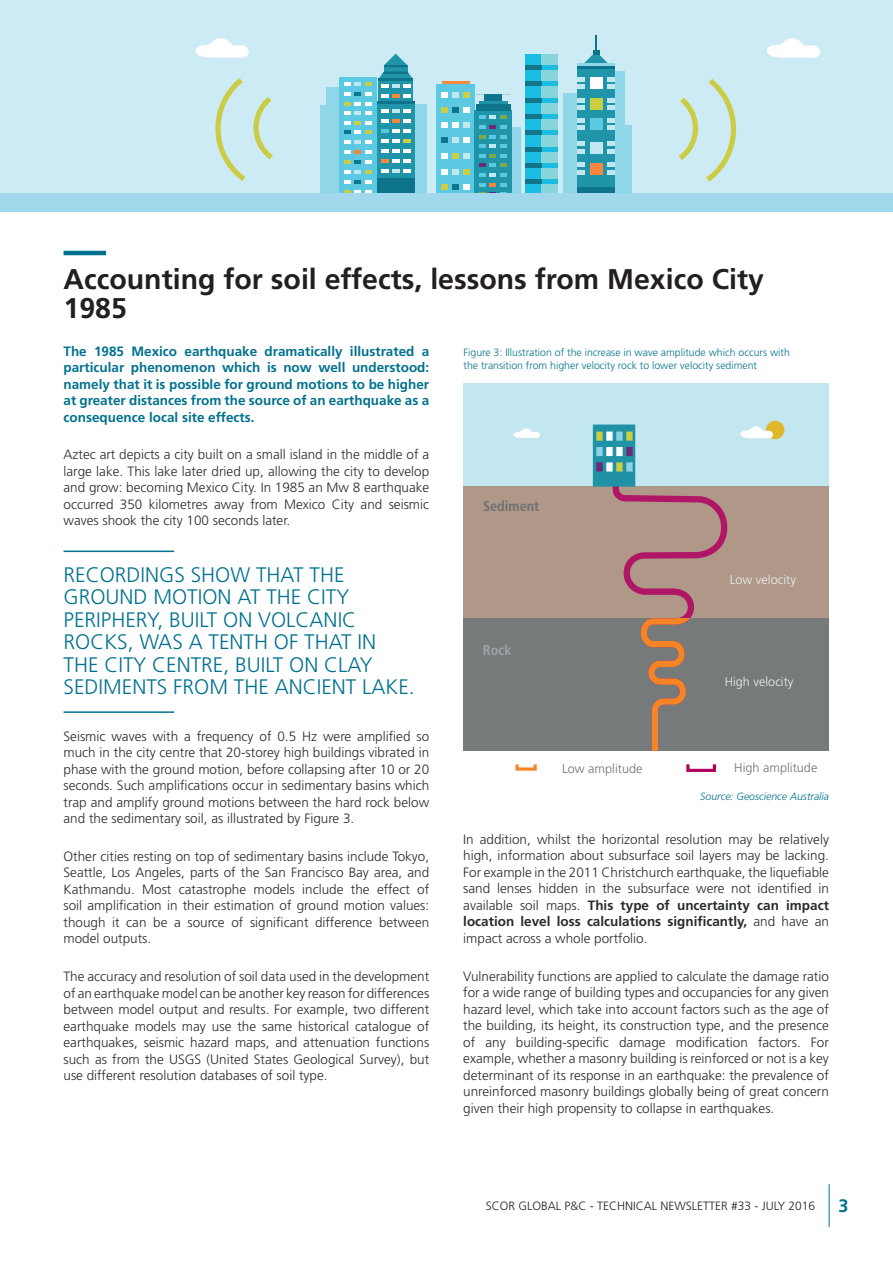
<style>
.page{position:relative;width:893px;height:1263px;background:#fff}
.page>*{position:absolute;margin:0;border:0;box-sizing:border-box;transform-origin:0 0}
.T2-A{font:700 28.5px/28.5px "Frutiger LT Std";color:#231f20}
.CITATIONS{font:300 21px/22.5px "Frutiger LT Std";color:#00718e}
.T2-A-2{font:700 18px "Frutiger LT Std";color:#00718e}
.t1{font:700 condensed 14.25px "Frutiger LT Std";color:#6f7073}
.t2{font:700 condensed 14.25px "Frutiger LT Std";color:#a2a3a7}
.TEXT_COURANT_NOIR_JU{font:300 13.5px/16.5px "Frutiger LT Std";color:#282b2c;text-align:justify}
.TEXT_COURANT_BLEU_GR{font:700 13.5px/16.5px "Frutiger LT Std";color:#00718e;text-align:justify}
.t3{font:300 12.6px "Frutiger LT Std";color:#717074}
.t4{font:300 12.6px "Frutiger LT Std";color:#eef0ef}
.t5{font:300 12px "Frutiger LT Std";color:#231f20}
.TXT_LEGENDE_BLANC{font:300 10.5px/13.5px "Frutiger LT Std";color:#00718e}
.TXT_LEGENDE_BLANC-2{font:italic 300 10.5px "Frutiger LT Std";color:#00718e}
.s1{font-weight:700}
</style>
<div class="page">
<div style="left:0;top:0;width:893px;height:212px;background:#ccebf4"></div>
<div style="left:0;top:193px;width:893px;height:19px;background:#a1d8eb"></div>
<svg style="left:195px;top:35px;width:625px;height:158px"></svg>
<hr style="left:64px;top:251px;width:42px;height:4px;background:#00718e">
<hr style="left:64px;top:551px;width:110px;height:1px;background:#00718e">
<hr style="left:64px;top:711px;width:110px;height:2px;background:#00718e">
<div style="left:463px;top:383px;width:366px;height:104px;background:#c3e7f1"></div>
<div style="left:463px;top:486px;width:366px;height:265px;background:#767a7b"></div>
<div style="left:463px;top:486px;width:366px;height:132px;background:#b09888"></div>
<div style="left:766px;top:421px;width:18px;height:18px;background:#e1b82a;border-radius:50%"></div>
<svg style="left:740px;top:426px;width:33px;height:12px"></svg>
<svg style="left:514px;top:428px;width:26px;height:10px"></svg>
<svg style="left:613px;top:482px;width:114px;height:136px"></svg>
<svg style="left:640px;top:618px;width:50px;height:133px"></svg>
<div style="left:515px;top:763px;width:22px;height:8px;border:3px solid #f58427"></div>
<div style="left:686px;top:763px;width:30px;height:9px;border:3px solid #b1015c"></div>
<div style="left:593px;top:424px;width:42px;height:63px;background:#1f92a5"></div>
<div style="left:626px;top:431px;width:7px;height:10px;background:#cbce45"></div>
<div style="left:616px;top:431px;width:7px;height:10px;background:#8fd1e4"></div>
<div style="left:606px;top:431px;width:7px;height:10px;background:#fff"></div>
<div style="left:596px;top:432px;width:7px;height:9px;background:#cbce45"></div>
<div style="left:626px;top:447px;width:7px;height:9px;background:#6d2878"></div>
<div style="left:616px;top:447px;width:7px;height:9px;background:#fff"></div>
<div style="left:606px;top:447px;width:7px;height:9px;background:#fff"></div>
<div style="left:596px;top:447px;width:7px;height:9px;background:#8fd1e4"></div>
<div style="left:626px;top:462px;width:7px;height:9px;background:#8fd1e4"></div>
<div style="left:616px;top:462px;width:7px;height:9px;background:#cbce45"></div>
<div style="left:606px;top:462px;width:7px;height:9px;background:#fff"></div>
<div style="left:596px;top:462px;width:7px;height:9px;background:#6d2878"></div>
<hr style="left:829px;top:1184px;width:1px;height:43px;background:#00718e">
<p class="T2-A" style="left:64px;top:265px;width:702px">Accounting for soil effects, lessons from Mexico City<br>1985</p>
<p class="TEXT_COURANT_BLEU_GR" style="left:64px;top:343px;width:367px">The 1985 Mexico earthquake dramatically illustrated a particular phenomenon which is now well understood: namely that it is possible for ground motions to be higher at greater distances from the source of an earthquake as a consequence local site effects.</p>
<p class="TEXT_COURANT_NOIR_JU" style="left:64px;top:447px;width:367px">Aztec art depicts a city built on a small island in the middle of a large lake. This lake later dried up, allowing the city to develop and grow: becoming Mexico City. In 1985 an Mw 8 earthquake occurred 350 kilometres away from Mexico City and seismic waves shook the city 100 seconds later.</p>
<p class="CITATIONS" style="left:64px;top:564px;width:353px">RECORDINGS SHOW THAT THE<br>GROUND MOTION AT THE CITY<br>PERIPHERY, BUILT ON VOLCANIC<br>ROCKS, WAS A TENTH OF THAT IN<br>THE CITY CENTRE, BUILT ON CLAY<br>SEDIMENTS FROM THE ANCIENT LAKE.</p>
<p class="TEXT_COURANT_NOIR_JU" style="left:64px;top:728px;width:367px">Seismic waves with a frequency of 0.5 Hz were amplified so much in the city centre that 20-storey high buildings vibrated in phase with the ground motion, before collapsing after 10 or 20 seconds. Such amplifications occur in sedimentary basins which trap and amplify ground motions between the hard rock below and the sedimentary soil, as illustrated by Figure 3.</p>
<p class="TEXT_COURANT_NOIR_JU" style="left:64px;top:848px;width:367px">Other cities resting on top of sedimentary basins include Tokyo, Seattle, Los Angeles, parts of the San Francisco Bay area, and Kathmandu. Most catastrophe models include the effect of soil amplification in their estimation of ground motion values: though it can be a source of significant difference between model outputs.</p>
<p class="TEXT_COURANT_NOIR_JU" style="left:64px;top:968px;width:367px">The accuracy and resolution of soil data used in the development of an earthquake model can be another key reason for differences between model output and results. For example, two different earthquake models may use the same historical catalogue of earthquakes, seismic hazard maps, and attenuation functions such as from the USGS (United States Geological Survey), but use different resolution databases of soil type.</p>
<p class="TXT_LEGENDE_BLANC" style="left:463px;top:346px;width:328px">Figure 3: Illustration of the increase in wave amplitude which occurs with the transition from higher velocity rock to lower velocity sediment</p>
<p class="t1" style="left:483px;top:498px;width:58px">Sediment</p>
<p class="t4" style="left:730px;top:572px;width:68px">Low velocity</p>
<p class="t2" style="left:483px;top:642px;width:30px">Rock</p>
<p class="t4" style="left:725px;top:674px;width:70px">High velocity</p>
<p class="t3" style="left:734px;top:761px;width:85px">High amplitude</p>
<p class="t3" style="left:562px;top:761px;width:82px">Low amplitude</p>
<p class="TXT_LEGENDE_BLANC-2" style="left:700px;top:790px;width:130px">Source: Geoscience Australia</p>
<p class="TEXT_COURANT_NOIR_JU" style="left:463px;top:831px;width:367px">In addition, whilst the horizontal resolution may be relatively high, information about subsurface soil layers may be lacking.<br>For example in the 2011 Christchurch earthquake, the liquefiable sand lenses hidden in the subsurface were not identified in available soil maps. <span class="s1">This type of uncertainty can impact location level loss calculations significantly,</span> and have an impact across a whole portfolio.</p>
<p class="TEXT_COURANT_NOIR_JU" style="left:463px;top:968px;width:367px">Vulnerability functions are applied to calculate the damage ratio for a wide range of building types and occupancies for any given hazard level, which take into account factors such as the age of the building, its height, its construction type, and the presence of any building-specific damage modification factors. For example, whether a masonry building is reinforced or not is a key determinant of its response in an earthquake: the prevalence of unreinforced masonry buildings globally being of great concern given their high propensity to collapse in earthquakes.</p>
<p class="t5" style="left:486px;top:1199px;width:331px">SCOR GLOBAL P&amp;C - TECHNICAL NEWSLETTER #33 - JULY 2016</p>
<p class="T2-A-2" style="left:838px;top:1195px;width:12px">3</p>
</div>
